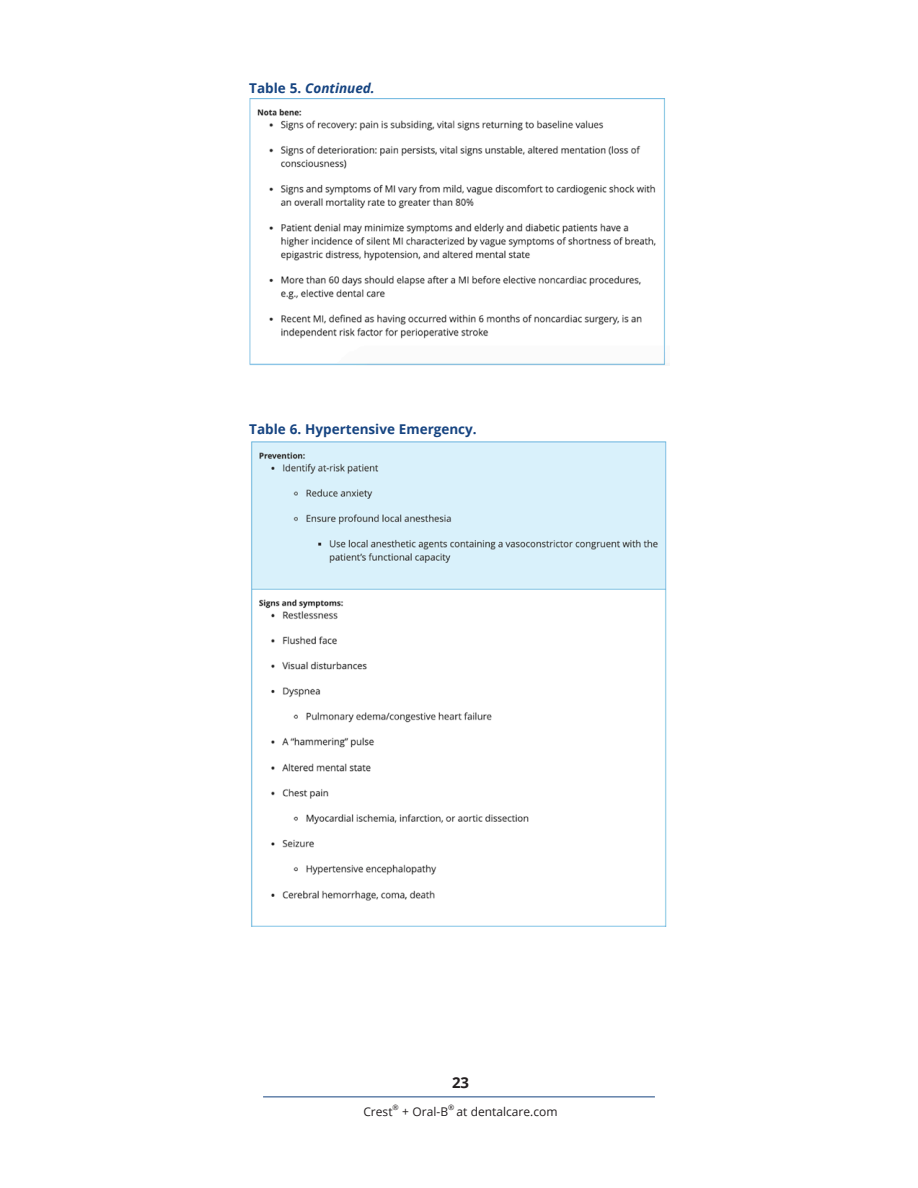
<style>
.page{position:relative;width:918px;height:1188px;background:#fff}
.page>*{position:absolute;margin:0;border:0;box-sizing:border-box;transform-origin:0 0}
.t1{font:700 15px "Open Sans";color:#231f20}
.Figure{font:700 13.5px "Open Sans";color:#164481}
.Figure-2{font:italic 700 13.5px "Open Sans";color:#164481}
.t2{font:12px "Open Sans";color:#231f20}
.t3{font:7.5px "Open Sans";color:#231f20}
.s1{font-style:normal}
</style>
<div class="page">
<hr style="left:263px;top:1096px;width:392px;height:1px;background:#164481">
<img style="left:249px;top:98px;width:417px;height:268px">
<img style="left:251px;top:441px;width:416px;height:485px">
<p class="Figure-2" style="left:249px;top:79px;width:127px"><span class="s1">Table 5.</span> Continued.</p>
<p class="Figure" style="left:249px;top:419px;width:229px">Table 6. Hypertensive Emergency.</p>
<p class="t1" style="left:452px;top:1072px;width:19px">23</p>
<p class="t2" style="left:363px;top:1103px;width:31px">Crest</p>
<p class="t3" style="left:393px;top:1102px;width:8px">®</p>
<p class="t2" style="left:402px;top:1103px;width:47px">+ Oral-B</p>
<p class="t3" style="left:448px;top:1102px;width:8px">®</p>
<p class="t2" style="left:457px;top:1103px;width:103px">at dentalcare.com</p>
</div>
